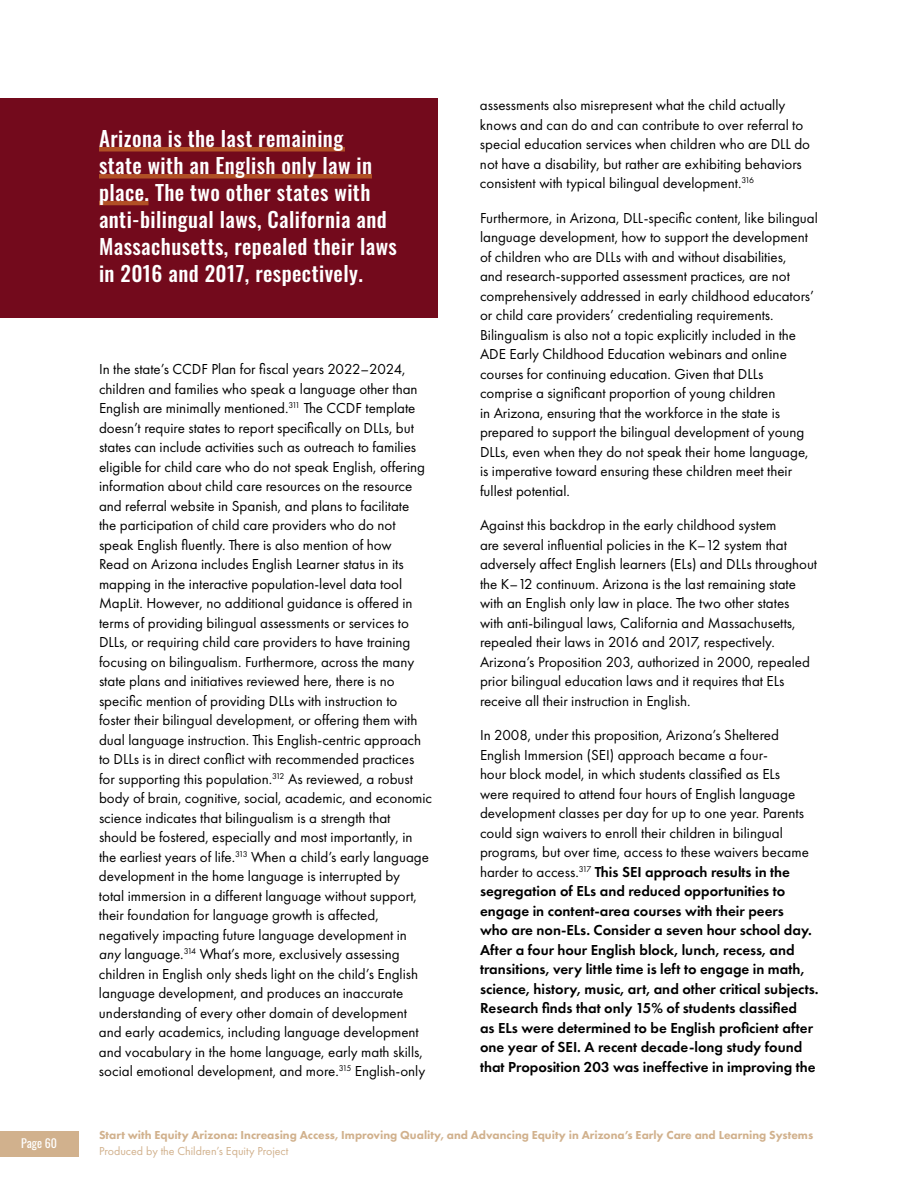
<style>
.page{position:relative;width:918px;height:1188px;background:#fff}
.page>*{position:absolute;margin:0;border:0;box-sizing:border-box;transform-origin:0 0}
.t1{font:500 21px/27px "Oswald";letter-spacing:.02em;color:#fff}
.t2{font:15px/19.5px "Futura PT";color:#000}
.t3{font:600 15px/19.5px "Futura PT";color:#000}
.t4{font:800 12px "Futura PT";color:#d1b18d}
.t5{font:12px "Futura PT";color:#d1b18d}
.t6{font:12px "Oswald";color:#fff}
.s1{font-style:italic}
.s2{font-weight:400}
</style>
<div class="page">
<div style="left:0;top:99px;width:438px;height:219px;background:#730a1c"></div>
<div style="left:0;top:1131px;width:80px;height:25px;background:#d1b18d"></div>
<div style="left:99px;top:147px;width:246px;height:5px;background:#b15025"></div>
<hr style="left:99px;top:174px;width:273px;height:4px;background:#b15025">
<hr style="left:99px;top:201px;width:49px;height:4px;background:#b15025">
<p class="t6" style="left:21px;top:1133px;width:38px">Page 60</p>
<h1 class="t1" style="left:99px;top:126px;width:299px">Arizona is the last remaining<br>state with an English only law in place. The two other states with anti-bilingual laws, California and Massachusetts, repealed their laws in 2016 and 2017, respectively.</h1>
<p class="t2" style="left:99px;top:360px;width:335px">In the state’s CCDF Plan for fiscal years 2022–2024, children and families who speak a language other than English are minimally mentioned.<sup>311</sup> The CCDF template doesn’t require states to report specifically on DLLs, but states can include activities such as outreach to families eligible for child care who do not speak English, offering information about child care resources on the resource and referral website in Spanish, and plans to facilitate<br>the participation of child care providers who do not speak English fluently. There is also mention of how<br>Read on Arizona includes English Learner status in its mapping in the interactive population-level data tool MapLit. However, no additional guidance is offered in terms of providing bilingual assessments or services to DLLs, or requiring child care providers to have training focusing on bilingualism. Furthermore, across the many state plans and initiatives reviewed here, there is no specific mention of providing DLLs with instruction to foster their bilingual development, or offering them with dual language instruction. This English-centric approach to DLLs is in direct conflict with recommended practices for supporting this population.<sup>312</sup> As reviewed, a robust body of brain, cognitive, social, academic, and economic science indicates that bilingualism is a strength that should be fostered, especially and most importantly, in the earliest years of life.<sup>313</sup> When a child’s early language development in the home language is interrupted by<br>total immersion in a different language without support, their foundation for language growth is affected, negatively impacting future language development in <span class="s1">any</span> language.<sup>314</sup> What’s more, exclusively assessing children in English only sheds light on the child’s English language development, and produces an inaccurate understanding of every other domain of development and early academics, including language development and vocabulary in the home language, early math skills, social emotional development, and more.<sup>315</sup> English-only</p>
<p class="t2" style="left:480px;top:96px;width:332px">assessments also misrepresent what the child actually knows and can do and can contribute to over referral to special education services when children who are DLL do not have a disability, but rather are exhibiting behaviors consistent with typical bilingual development.<sup>316</sup></p>
<p class="t2" style="left:480px;top:208px;width:339px">Furthermore, in Arizona, DLL-specific content, like bilingual language development, how to support the development of children who are DLLs with and without disabilities,<br>and research-supported assessment practices, are not comprehensively addressed in early childhood educators’ or child care providers’ credentialing requirements.<br>Bilingualism is also not a topic explicitly included in the ADE Early Childhood Education webinars and online courses for continuing education. Given that DLLs comprise a significant proportion of young children<br>in Arizona, ensuring that the workforce in the state is prepared to support the bilingual development of young DLLs, even when they do not speak their home language, is imperative toward ensuring these children meet their fullest potential.</p>
<p class="t2" style="left:480px;top:516px;width:339px">Against this backdrop in the early childhood system<br>are several influential policies in the K–12 system that adversely affect English learners (ELs) and DLLs throughout the K–12 continuum. Arizona is the last remaining state with an English only law in place. The two other states<br>with anti-bilingual laws, California and Massachusetts, repealed their laws in 2016 and 2017, respectively.<br>Arizona’s Proposition 203, authorized in 2000, repealed prior bilingual education laws and it requires that ELs receive all their instruction in English.</p>
<p class="t3" style="left:480px;top:726px;width:340px"><span class="s2">In 2008, under this proposition, Arizona’s Sheltered English Immersion (SEI) approach became a four-<br>hour block model, in which students classified as ELs<br>were required to attend four hours of English language development classes per day for up to one year. Parents could sign waivers to enroll their children in bilingual programs, but over time, access to these waivers became harder to access.</span><sup>317</sup> This SEI approach results in the segregation of ELs and reduced opportunities to engage in content-area courses with their peers<br>who are non-ELs. Consider a seven hour school day.<br>After a four hour English block, lunch, recess, and transitions, very little time is left to engage in math, science, history, music, art, and other critical subjects.<br>Research finds that only 15% of students classified<br>as ELs were determined to be English proficient after one year of SEI. A recent decade-long study found that Proposition 203 was ineffective in improving the</p>
<p class="t4" style="left:99px;top:1127px;width:716px">Start with Equity Arizona: Increasing Access, Improving Quality, and Advancing Equity in Arizona’s Early Care and Learning Systems</p>
<p class="t5" style="left:99px;top:1144px;width:191px">Produced by the Children’s Equity Project</p>
</div>
